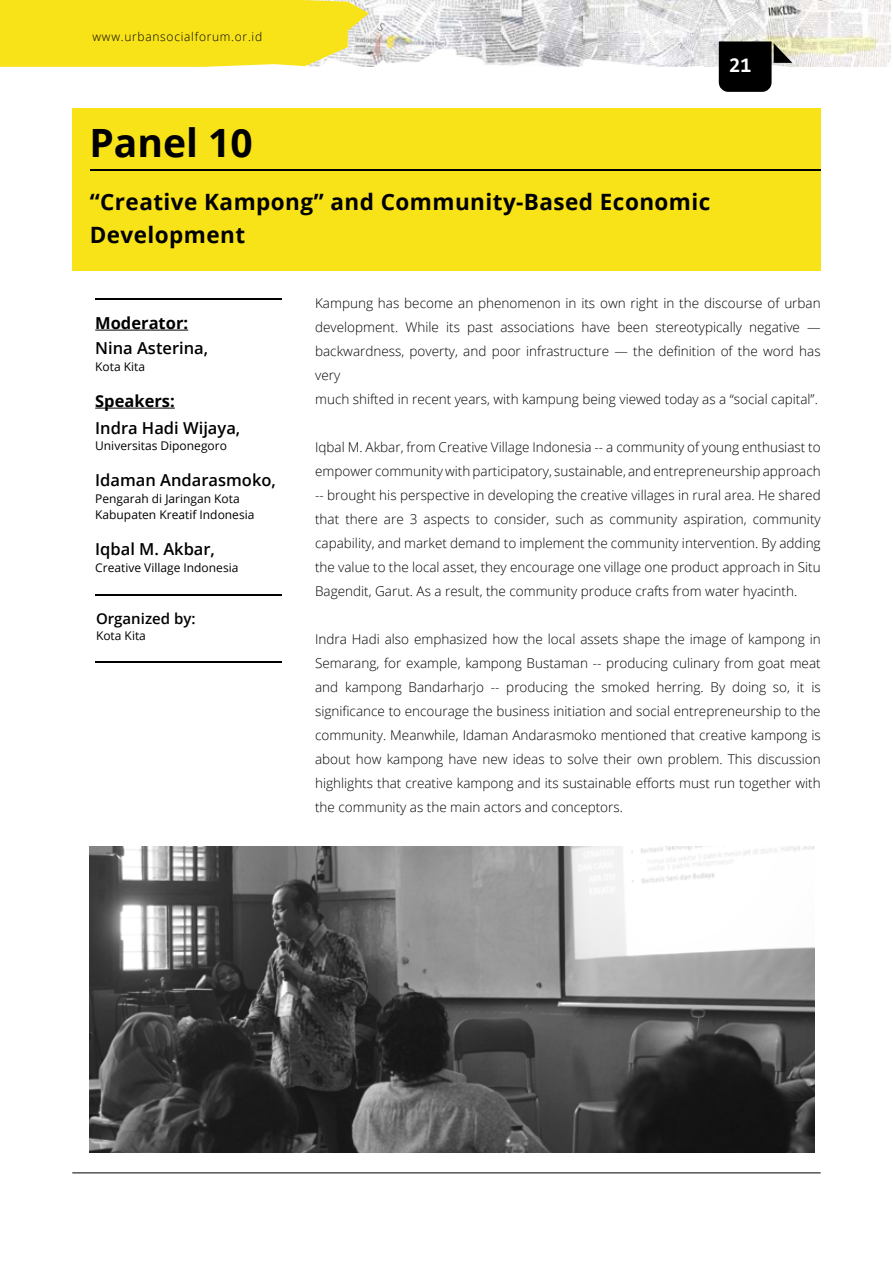
<style>
.page{position:relative;width:893px;height:1263px;background:#fff}
.page>*{position:absolute;margin:0;border:0;box-sizing:border-box;transform-origin:0 0}
.t1{font:700 39px "Open Sans";color:#000}
.t2{font:700 22.5px/33px "Open Sans";letter-spacing:.02em;color:#000}
.t3{font:700 21px "Consolas";color:#fff}
.t4{font:600 16.5px "Open Sans";color:#000}
.t5{font:700 16.5px "Open Sans";color:#000}
.t6{font:600 15px "Open Sans";color:#000}
.t7{font:300 13.5px/24px "Open Sans";color:#000;text-align:justify}
.t8{font:12px/16.5px "Open Sans";color:#000}
.t9{font:300 12px "Open Sans";letter-spacing:.06em;color:#000}
</style>
<div class="page">
<img style="left:369px;top:0;width:521px;height:66px">
<hr style="left:72px;top:1172px;width:749px;height:1px;background:#000">
<svg style="left:719px;top:41px;width:73px;height:51px;background:#3c3c39"></svg>
<svg style="left:0;top:0;width:369px;height:67px;background:#f6e327"></svg>
<div style="left:72px;top:108px;width:749px;height:162px;background:#f8e319"></div>
<hr style="left:90px;top:169px;width:731px;height:2px;background:#000">
<hr style="left:95px;top:330px;width:93px;height:1px;background:#000">
<hr style="left:95px;top:408px;width:80px;height:1px;background:#000">
<hr style="left:95px;top:298px;width:187px;height:2px;background:#000">
<hr style="left:95px;top:594px;width:187px;height:1px;background:#000">
<hr style="left:95px;top:661px;width:187px;height:1px;background:#000">
<img style="left:90px;top:846px;width:725px;height:306px">
<p class="t9" style="left:93px;top:28px;width:171px">www.urbansocialforum.or.id</p>
<h3 class="t3" style="left:729px;top:56px;width:25px">21</h3>
<h1 class="t1" style="left:89px;top:115px;width:165px">Panel 10</h1>
<h2 class="t2" style="left:90px;top:185px;width:622px">“Creative Kampong” and Community-Based Economic<br>Development</h2>
<p class="t5" style="left:95px;top:311px;width:94px">Moderator:</p>
<p class="t4" style="left:95px;top:337px;width:114px">Nina Asterina,</p>
<p class="t8" style="left:95px;top:358px;width:51px">Kota Kita</p>
<p class="t5" style="left:95px;top:389px;width:81px">Speakers:</p>
<p class="t4" style="left:95px;top:416px;width:147px">Indra Hadi Wijaya,</p>
<p class="t8" style="left:95px;top:437px;width:133px">Universitas Diponegoro</p>
<p class="t4" style="left:95px;top:469px;width:182px">Idaman Andarasmoko,</p>
<p class="t8" style="left:95px;top:490px;width:161px">Pengarah di Jaringan Kota<br>Kabupaten Kreatif Indonesia</p>
<p class="t4" style="left:95px;top:538px;width:121px">Iqbal M. Akbar,</p>
<p class="t8" style="left:95px;top:559px;width:145px">Creative Village Indonesia</p>
<p class="t6" style="left:96px;top:607px;width:101px">Organized by:</p>
<p class="t8" style="left:96px;top:627px;width:51px">Kota Kita</p>
<p class="t7" style="left:315px;top:291px;width:507px;text-align:left">Kampung has become an phenomenon in its own right in the discourse of urban development. While its past associations have been stereotypically negative — backwardness, poverty, and poor infrastructure — the definition of the word has very<br>much shifted in recent years, with kampung being viewed today as a “social capital”.</p>
<p class="t7" style="left:315px;top:435px;width:507px">Iqbal M. Akbar, from Creative Village Indonesia -- a community of young enthusiast to empower community with participatory, sustainable, and entrepreneurship approach -- brought his perspective in developing the creative villages in rural area. He shared that there are 3 aspects to consider, such as community aspiration, community capability, and market demand to implement the community intervention. By adding the value to the local asset, they encourage one village one product approach in Situ Bagendit, Garut. As a result, the community produce crafts from water hyacinth.</p>
<p class="t7" style="left:315px;top:627px;width:507px">Indra Hadi also emphasized how the local assets shape the image of kampong in Semarang, for example, kampong Bustaman -- producing culinary from goat meat and kampong Bandarharjo -- producing the smoked herring. By doing so, it is significance to encourage the business initiation and social entrepreneurship to the community. Meanwhile, Idaman Andarasmoko mentioned that creative kampong is about how kampong have new ideas to solve their own problem. This discussion highlights that creative kampong and its sustainable efforts must run together with the community as the main actors and conceptors.</p>
</div>
